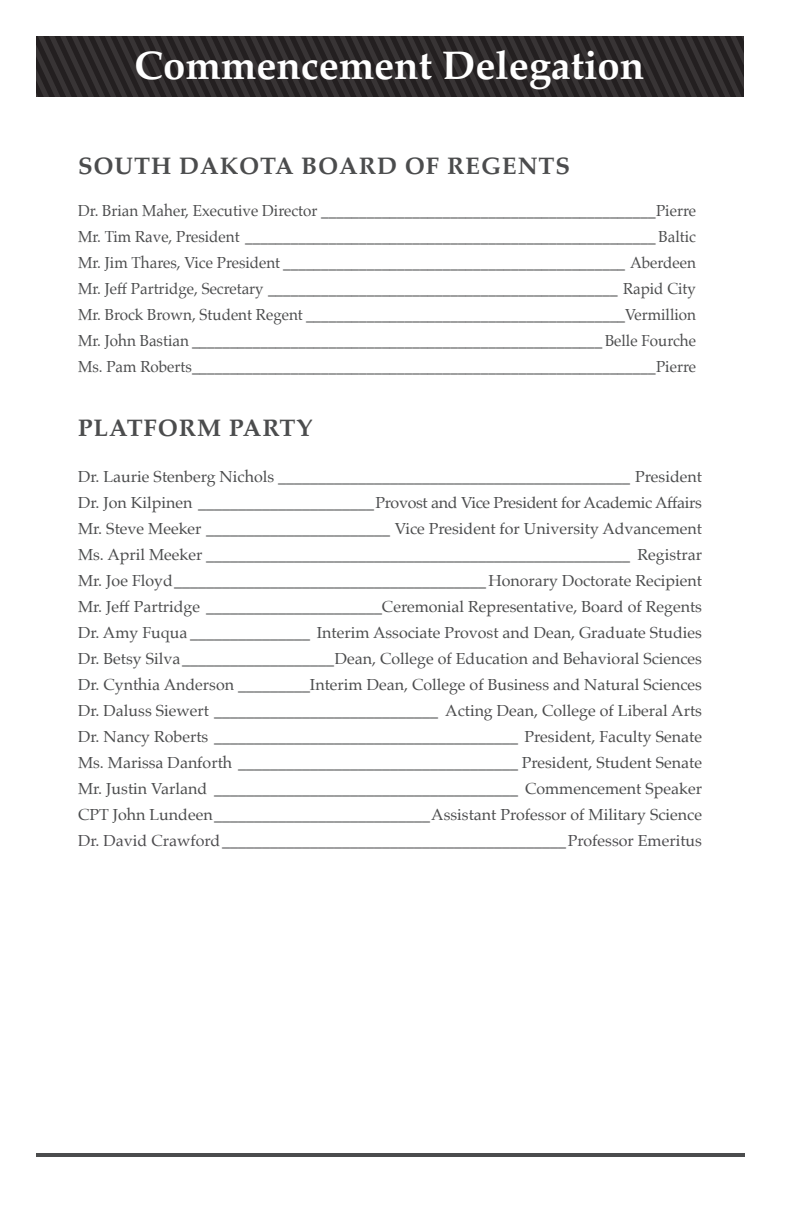
<style>
.page{position:relative;width:792px;height:1224px;background:#fff}
.page>*{position:absolute;margin:0;border:0;box-sizing:border-box;transform-origin:0 0}
.Headline{font:700 40px "Palatino";color:#fff}
.t1{font:700 24px "Palatino";letter-spacing:.04em;color:#4b4c4d}
.t2{font:16px/26px "Palatino";color:#4b4c4d}
.t3{font:16px "Palatino";color:#4b4c4d;scale:.95 1}
.t4{font:16px "Palatino";letter-spacing:-.02em;color:#4b4c4d}
.t5{font:16px "Palatino";color:#4d4c4f}
</style>
<div class="page">
<svg style="left:36px;top:36px;width:708px;height:61px;background:#2d292a"></svg>
<hr style="left:37px;top:1153px;width:707px;height:4px;background:#4b4c4d">
<p class="Headline" style="left:134px;top:31px;width:511px">Commencement Delegation</p>
<p class="t1" style="left:78px;top:146px;width:494px">SOUTH DAKOTA BOARD OF REGENTS</p>
<p class="t3" style="left:78px;top:198px;width:652px">Dr. Brian Maher, Executive Director ____________________________________________Pierre</p>
<p class="t3" style="left:78px;top:224px;width:652px">Mr. Tim Rave, President ______________________________________________________ Baltic</p>
<p class="t3" style="left:78px;top:250px;width:652px">Mr. Jim Thares, Vice President _____________________________________________ Aberdeen</p>
<p class="t3" style="left:78px;top:276px;width:652px">Mr. Jeff Partridge, Secretary ______________________________________________ Rapid City</p>
<p class="t3" style="left:78px;top:302px;width:652px">Mr. Brock Brown, Student Regent __________________________________________Vermillion</p>
<p class="t3" style="left:78px;top:328px;width:652px">Mr. John Bastian ______________________________________________________ Belle Fourche</p>
<p class="t3" style="left:78px;top:354px;width:652px">Ms. Pam Roberts_____________________________________________________________Pierre</p>
<p class="t1" style="left:78px;top:408px;width:236px">PLATFORM PARTY</p>
<p class="t2" style="left:78px;top:464px;width:626px">Dr. Laurie Stenberg Nichols ____________________________________________ President</p>
<p class="t4" style="left:78px;top:490px;width:626px">Dr. Jon Kilpinen ______________________Provost and Vice President for Academic Affairs</p>
<p class="t2" style="left:78px;top:516px;width:626px">Mr. Steve Meeker _______________________ Vice President for University Advancement</p>
<p class="t2" style="left:78px;top:542px;width:625px">Ms. April Meeker _____________________________________________________ Registrar</p>
<p class="t2" style="left:78px;top:568px;width:626px">Mr. Joe Floyd_______________________________________ Honorary Doctorate Recipient<br>Mr. Jeff Partridge ______________________Ceremonial Representative, Board of Regents</p>
<p class="t2" style="left:78px;top:620px;width:626px">Dr. Amy Fuqua _______________ Interim Associate Provost and Dean, Graduate Studies</p>
<p class="t2" style="left:78px;top:646px;width:626px">Dr. Betsy Silva___________________Dean, College of Education and Behavioral Sciences</p>
<p class="t2" style="left:78px;top:672px;width:626px">Dr. Cynthia Anderson _________Interim Dean, College of Business and Natural Sciences</p>
<p class="t2" style="left:78px;top:698px;width:626px">Dr. Daluss Siewert ____________________________ Acting Dean, College of Liberal Arts</p>
<p class="t2" style="left:78px;top:724px;width:625px">Dr. Nancy Roberts ______________________________________ President, Faculty Senate</p>
<p class="t2" style="left:78px;top:750px;width:625px">Ms. Marissa Danforth ___________________________________ President, Student Senate</p>
<p class="t2" style="left:78px;top:776px;width:626px">Mr. Justin Varland ______________________________________ Commencement Speaker</p>
<p class="t2" style="left:78px;top:802px;width:626px">CPT John Lundeen___________________________Assistant Professor of Military Science</p>
<p class="t5" style="left:78px;top:828px;width:626px">Dr. David Crawford___________________________________________Professor Emeritus</p>
</div>
